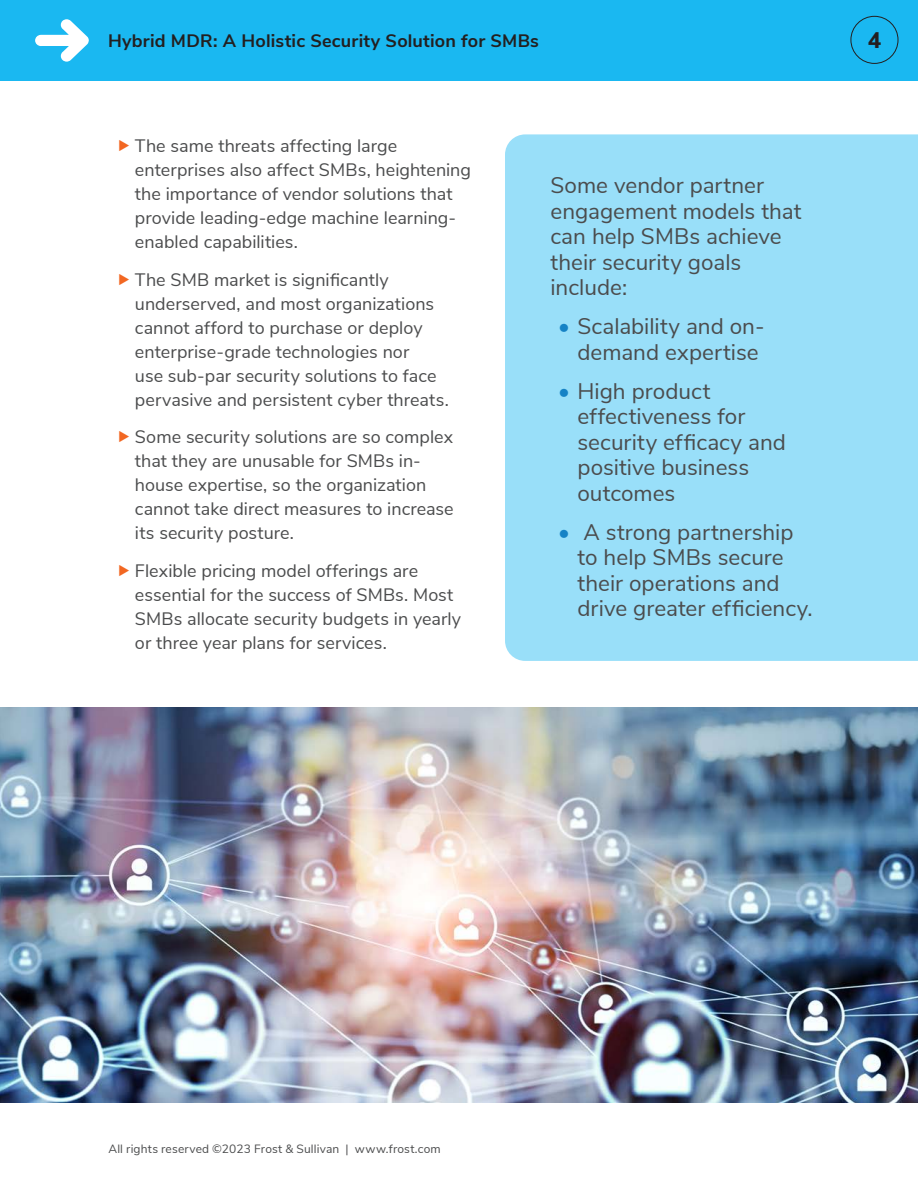
<style>
.page{position:relative;width:918px;height:1188px;background:#fff}
.page>*{position:absolute;margin:0;border:0;box-sizing:border-box;transform-origin:0 0}
.Bullet_List{font:22.5px/25.5px "Nunito Sans";color:#4b4c4d}
.Body_Text{font:22.5px/25.5px "Nunito Sans";color:#4b4c4d}
.t1{font:800 22.5px "Nunito Sans";color:#231f20}
.Bullet_List-2{font:18px/24px "Nunito Sans";color:#4b4c4d}
.t2{font:700 18px "Nunito Sans";letter-spacing:.01em;color:#231f20}
.t3{font:12px "Nunito Sans";letter-spacing:.015em;color:#4b4c4d}
.s1{font-weight:700;color:#1582c5}
</style>
<div class="page">
<div style="left:0;top:0;width:918px;height:81px;background:#1ab8f1"></div>
<svg style="left:35px;top:19px;width:54px;height:43px"></svg>
<div style="left:850px;top:16px;width:48px;height:48px;border:1px solid #231f20;border-radius:50%"></div>
<div style="left:505px;top:134px;width:413px;height:527px;background:#99dff9"></div>
<img style="left:0;top:708px;width:918px;height:395px">
<p class="t2" style="left:108px;top:28px;width:433px">Hybrid MDR: A Holistic Security Solution for SMBs</p>
<p class="t1" style="left:868px;top:24px;width:15px">4</p>
<p class="Bullet_List-2" style="left:135px;top:133px;width:338px">The same threats affecting large enterprises also affect SMBs, heightening the importance of vendor solutions that provide leading-edge machine learning&shy;enabled capabilities.</p>
<p class="Bullet_List-2" style="left:135px;top:266px;width:315px">The SMB market is significantly underserved, and most organizations cannot afford to purchase or deploy enterprise-grade technologies nor<br>use sub-par security solutions to face pervasive and persistent cyber threats.</p>
<p class="Bullet_List-2" style="left:135px;top:424px;width:320px">Some security solutions are so complex that they are unusable for SMBs in&shy;house expertise, so the organization cannot take direct measures to increase its security posture.</p>
<p class="Bullet_List-2" style="left:135px;top:557px;width:328px">Flexible pricing model offerings are essential for the success of SMBs. Most SMBs allocate security budgets in yearly or three year plans for services.</p>
<p class="Body_Text" style="left:550px;top:171px;width:252px">Some vendor partner engagement models that can help SMBs achieve their security goals include:</p>
<p class="Bullet_List" style="left:558px;top:312px;width:208px;text-align:center"><span class="s1">•</span> Scalability and on&shy;demand expertise</p>
<p class="Bullet_List" style="left:578px;top:377px;width:210px;text-indent:-20px"><span class="s1">•</span> High product effectiveness for security efficacy and positive business outcomes</p>
<p class="Bullet_List" style="left:578px;top:518px;width:237px;text-indent:-20px"><span class="s1">•</span> A strong partnership to help SMBs secure their operations and drive greater efficiency.</p>
<p class="t3" style="left:108px;top:1140px;width:334px">All rights reserved ©2023 Frost &amp; Sullivan | www.frost.com</p>
</div>
